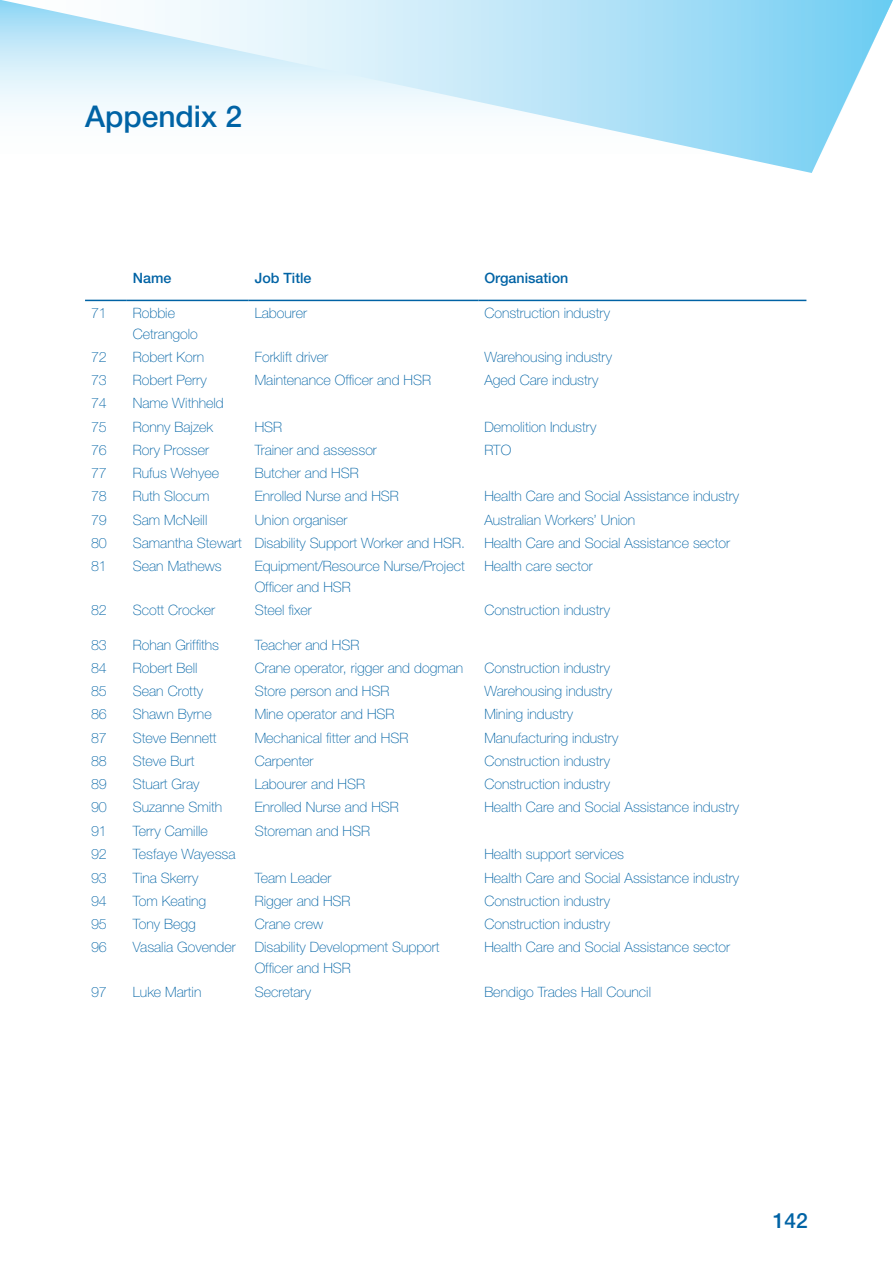
<style>
.page{position:relative;width:893px;height:1263px;background:#fff}
.page>*{position:absolute;margin:0;border:0;box-sizing:border-box;transform-origin:0 0}
.t1{font:500 30px "Helvetica Neue";color:#0063a5}
.t2{font:500 21px "Helvetica Neue";color:#0063a5}
.t3{font:100 14.25px/21px "Helvetica Neue";color:#0063a5}
.t4{font:500 14.25px "Helvetica Neue";color:#0063a5}
</style>
<div class="page">
<svg style="left:0;top:0;width:892px;height:173px"></svg>
<hr style="left:85px;top:300px;width:42px;height:1px;background:#0063a5">
<hr style="left:127px;top:300px;width:122px;height:1px;background:#0063a5">
<hr style="left:249px;top:300px;width:229px;height:1px;background:#0063a5">
<hr style="left:478px;top:300px;width:328px;height:1px;background:#0063a5">
<h1 class="t1" style="left:85px;top:99px;width:159px">Appendix 2</h1>
<p class="t4" style="left:133px;top:270px;width:40px">Name</p>
<p class="t4" style="left:255px;top:270px;width:58px">Job Title</p>
<p class="t4" style="left:484px;top:270px;width:85px">Organisation</p>
<p class="t3" style="left:91px;top:302px;width:17px">71</p>
<p class="t3" style="left:133px;top:302px;width:66px">Robbie<br>Cetrangolo</p>
<p class="t3" style="left:255px;top:302px;width:54px">Labourer</p>
<p class="t3" style="left:484px;top:302px;width:127px">Construction industry</p>
<p class="t3" style="left:91px;top:346px;width:17px">72</p>
<p class="t3" style="left:133px;top:346px;width:73px">Robert Korn</p>
<p class="t3" style="left:255px;top:346px;width:75px">Forklift driver</p>
<p class="t3" style="left:484px;top:346px;width:129px">Warehousing industry</p>
<p class="t3" style="left:91px;top:370px;width:17px">73</p>
<p class="t3" style="left:133px;top:370px;width:75px">Robert Perry</p>
<p class="t3" style="left:255px;top:370px;width:178px">Maintenance Officer and HSR</p>
<p class="t3" style="left:484px;top:370px;width:116px">Aged Care industry</p>
<p class="t3" style="left:91px;top:393px;width:17px">74</p>
<p class="t3" style="left:133px;top:393px;width:93px">Name Withheld</p>
<p class="t3" style="left:91px;top:416px;width:17px">75</p>
<p class="t3" style="left:133px;top:416px;width:82px">Ronny Bajzek</p>
<p class="t3" style="left:255px;top:416px;width:29px">HSR</p>
<p class="t3" style="left:484px;top:416px;width:114px">Demolition Industry</p>
<p class="t3" style="left:91px;top:439px;width:17px">76</p>
<p class="t3" style="left:133px;top:439px;width:78px">Rory Prosser</p>
<p class="t3" style="left:255px;top:439px;width:124px">Trainer and assessor</p>
<p class="t3" style="left:484px;top:439px;width:28px">RTO</p>
<p class="t3" style="left:91px;top:463px;width:17px">77</p>
<p class="t3" style="left:133px;top:463px;width:88px">Rufus Wehyee</p>
<p class="t3" style="left:255px;top:463px;width:106px">Butcher and HSR</p>
<p class="t3" style="left:91px;top:486px;width:17px">78</p>
<p class="t3" style="left:133px;top:486px;width:78px">Ruth Slocum</p>
<p class="t3" style="left:255px;top:486px;width:146px">Enrolled Nurse and HSR</p>
<p class="t3" style="left:484px;top:486px;width:256px">Health Care and Social Assistance industry</p>
<p class="t3" style="left:91px;top:509px;width:17px">79</p>
<p class="t3" style="left:133px;top:509px;width:76px">Sam McNeill</p>
<p class="t3" style="left:255px;top:509px;width:94px">Union organiser</p>
<p class="t3" style="left:484px;top:509px;width:152px">Australian Workers’ Union</p>
<p class="t3" style="left:91px;top:532px;width:17px">80</p>
<p class="t3" style="left:133px;top:532px;width:334px">Samantha Stewart Disability Support Worker and HSR.</p>
<p class="t3" style="left:484px;top:532px;width:247px">Health Care and Social Assistance sector</p>
<p class="t3" style="left:91px;top:556px;width:17px">81</p>
<p class="t3" style="left:133px;top:556px;width:90px">Sean Mathews</p>
<p class="t3" style="left:255px;top:556px;width:212px">Equipment/Resource Nurse/Project<br>Officer and HSR</p>
<p class="t3" style="left:484px;top:556px;width:110px">Health care sector</p>
<p class="t3" style="left:91px;top:600px;width:17px">82</p>
<p class="t3" style="left:133px;top:600px;width:84px">Scott Crocker</p>
<p class="t3" style="left:255px;top:600px;width:59px">Steel fixer</p>
<p class="t3" style="left:484px;top:600px;width:127px">Construction industry</p>
<p class="t3" style="left:91px;top:634px;width:17px">83</p>
<p class="t3" style="left:133px;top:634px;width:88px">Rohan Griffiths</p>
<p class="t3" style="left:255px;top:634px;width:106px">Teacher and HSR</p>
<p class="t3" style="left:91px;top:657px;width:17px">84</p>
<p class="t3" style="left:133px;top:657px;width:66px">Robert Bell</p>
<p class="t3" style="left:255px;top:657px;width:210px">Crane operator, rigger and dogman</p>
<p class="t3" style="left:484px;top:657px;width:127px">Construction industry</p>
<p class="t3" style="left:91px;top:681px;width:17px">85</p>
<p class="t3" style="left:133px;top:681px;width:72px">Sean Crotty</p>
<p class="t3" style="left:255px;top:681px;width:136px">Store person and HSR</p>
<p class="t3" style="left:484px;top:681px;width:129px">Warehousing industry</p>
<p class="t3" style="left:91px;top:704px;width:17px">86</p>
<p class="t3" style="left:133px;top:704px;width:80px">Shawn Byrne</p>
<p class="t3" style="left:255px;top:704px;width:141px">Mine operator and HSR</p>
<p class="t3" style="left:484px;top:704px;width:90px">Mining industry</p>
<p class="t3" style="left:91px;top:727px;width:17px">87</p>
<p class="t3" style="left:133px;top:727px;width:85px">Steve Bennett</p>
<p class="t3" style="left:255px;top:727px;width:155px">Mechanical fitter and HSR</p>
<p class="t3" style="left:484px;top:727px;width:136px">Manufacturing industry</p>
<p class="t3" style="left:91px;top:750px;width:17px">88</p>
<p class="t3" style="left:133px;top:750px;width:63px">Steve Burt</p>
<p class="t3" style="left:255px;top:750px;width:60px">Carpenter</p>
<p class="t3" style="left:484px;top:750px;width:127px">Construction industry</p>
<p class="t3" style="left:91px;top:774px;width:17px">89</p>
<p class="t3" style="left:133px;top:774px;width:68px">Stuart Gray</p>
<p class="t3" style="left:255px;top:774px;width:112px">Labourer and HSR</p>
<p class="t3" style="left:484px;top:774px;width:127px">Construction industry</p>
<p class="t3" style="left:91px;top:797px;width:17px">90</p>
<p class="t3" style="left:133px;top:797px;width:91px">Suzanne Smith</p>
<p class="t3" style="left:255px;top:797px;width:146px">Enrolled Nurse and HSR</p>
<p class="t3" style="left:484px;top:797px;width:256px">Health Care and Social Assistance industry</p>
<p class="t3" style="left:91px;top:820px;width:17px">91</p>
<p class="t3" style="left:133px;top:820px;width:77px">Terry Camille</p>
<p class="t3" style="left:255px;top:820px;width:117px">Storeman and HSR</p>
<p class="t3" style="left:91px;top:844px;width:17px">92</p>
<p class="t3" style="left:133px;top:844px;width:104px">Tesfaye Wayessa</p>
<p class="t3" style="left:484px;top:844px;width:141px">Health support services</p>
<p class="t3" style="left:91px;top:867px;width:17px">93</p>
<p class="t3" style="left:133px;top:867px;width:67px">Tina Skerry</p>
<p class="t3" style="left:255px;top:867px;width:78px">Team Leader</p>
<p class="t3" style="left:484px;top:867px;width:256px">Health Care and Social Assistance industry</p>
<p class="t3" style="left:91px;top:890px;width:17px">94</p>
<p class="t3" style="left:133px;top:890px;width:75px">Tom Keating</p>
<p class="t3" style="left:255px;top:890px;width:97px">Rigger and HSR</p>
<p class="t3" style="left:484px;top:890px;width:127px">Construction industry</p>
<p class="t3" style="left:91px;top:914px;width:17px">95</p>
<p class="t3" style="left:133px;top:914px;width:65px">Tony Begg</p>
<p class="t3" style="left:255px;top:914px;width:70px">Crane crew</p>
<p class="t3" style="left:484px;top:914px;width:127px">Construction industry</p>
<p class="t3" style="left:91px;top:937px;width:17px">96</p>
<p class="t3" style="left:133px;top:937px;width:104px">Vasalia Govender</p>
<p class="t3" style="left:255px;top:937px;width:186px">Disability Development Support<br>Officer and HSR</p>
<p class="t3" style="left:484px;top:937px;width:247px">Health Care and Social Assistance sector</p>
<p class="t3" style="left:91px;top:981px;width:17px">97</p>
<p class="t3" style="left:133px;top:981px;width:70px">Luke Martin</p>
<p class="t3" style="left:255px;top:981px;width:58px">Secretary</p>
<p class="t3" style="left:484px;top:981px;width:168px">Bendigo Trades Hall Council</p>
<h2 class="t2" style="left:773px;top:1208px;width:37px">142</h2>
</div>
